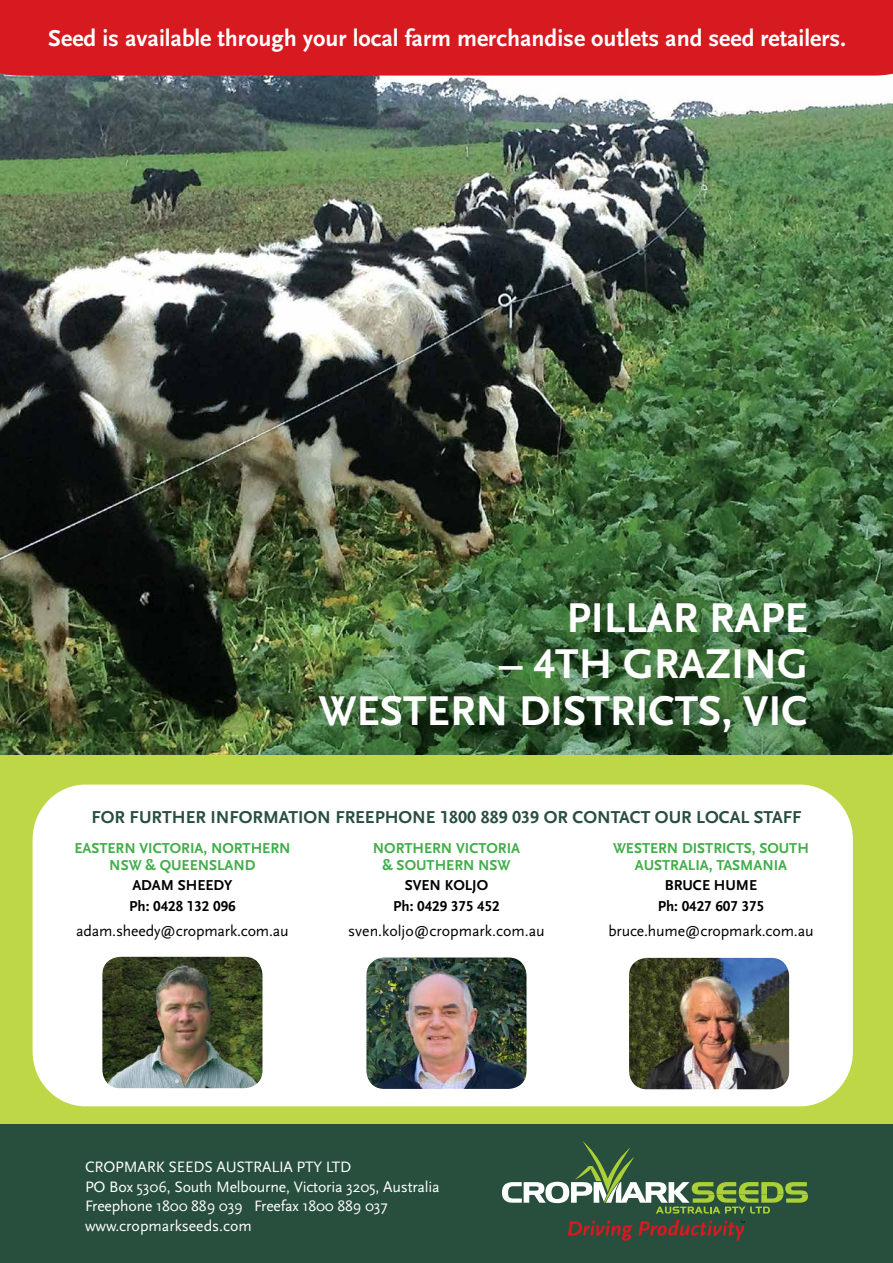
<style>
.page{position:relative;width:893px;height:1263px;background:#bed747}
.page>*{position:absolute;margin:0;border:0;box-sizing:border-box;transform-origin:0 0}
.t1{font:700 43.5px/46.5px "Scala Sans";color:#fff;text-align:right}
.t2{font:700 24px "Scala Sans";color:#fff}
.t3{font:700 18px "Scala Sans";color:#284f3e}
.t4{font:15.75px/19.5px "Scala Sans";letter-spacing:-.01em;color:#fff}
.t5{font:15.75px "Scala Sans";letter-spacing:-.01em;color:#000}
.t6{font:700 15px/16.5px "Scala Sans";color:#41ad49;text-align:center}
.t7{font:700 15px "Scala Sans Figures";color:#000}
.t8{font:700 15px "Scala Sans";color:#000}
.s1{font-family:"Scala Sans Figures"}
.s2{font-family:"Scala Sans"}
</style>
<div class="page">
<div style="left:0;top:1125px;width:893px;height:138px;background:#284f3e"></div>
<img style="left:0;top:76px;width:893px;height:678px">
<div style="left:0;top:0;width:893px;height:76px;background:#d71920"></div>
<div style="left:33px;top:784px;width:820px;height:322px;background:#fff;border-radius:54px"></div>
<svg style="left:568px;top:1220px;width:177px;height:21px"></svg>
<svg style="left:502px;top:1141px;width:306px;height:72px"></svg>
<img style="left:102px;top:957px;width:160px;height:131px">
<img style="left:366px;top:957px;width:160px;height:132px">
<img style="left:629px;top:958px;width:160px;height:131px">
<h2 class="t2" style="left:48px;top:25px;width:799px">Seed is available through your local farm merchandise outlets and seed retailers.</h2>
<h1 class="t1" style="left:566px;top:595px;width:243px">PILLAR RAPE</h1>
<h1 class="t1" style="left:319px;top:642px;width:491px">– <span class="s1">4</span>TH GRAZING<br>WESTERN DISTRICTS, VIC</h1>
<p class="t3" style="left:91px;top:807px;width:712px">FOR FURTHER INFORMATION FREEPHONE <span class="s1">1800 889 039</span> OR CONTACT OUR LOCAL STAFF</p>
<p class="t6" style="left:74px;top:840px;width:218px">EASTERN VICTORIA, NORTHERN<br>NSW &amp; QUEENSLAND</p>
<p class="t8" style="left:132px;top:877px;width:102px">ADAM SHEEDY</p>
<p class="t7" style="left:129px;top:900px;width:108px"><span class="s2">Ph:</span> 0428 132 096</p>
<p class="t5" style="left:76px;top:922px;width:214px">adam.sheedy@cropmark.com.au</p>
<p class="t6" style="left:373px;top:840px;width:149px">NORTHERN VICTORIA &amp; SOUTHERN NSW</p>
<p class="t8" style="left:405px;top:877px;width:85px">SVEN KOLJO</p>
<p class="t7" style="left:393px;top:900px;width:108px"><span class="s2">Ph:</span> 0429 375 452</p>
<p class="t5" style="left:348px;top:922px;width:198px">sven.koljo@cropmark.com.au</p>
<p class="t6" style="left:613px;top:840px;width:197px">WESTERN DISTRICTS, SOUTH<br>AUSTRALIA, TASMANIA</p>
<p class="t8" style="left:665px;top:877px;width:94px">BRUCE HUME</p>
<p class="t7" style="left:658px;top:900px;width:108px"><span class="s2">Ph:</span> 0427 607 375</p>
<p class="t5" style="left:608px;top:922px;width:207px">bruce.hume@cropmark.com.au</p>
<p class="t4" style="left:85px;top:1157px;width:356px">CROPMARK SEEDS AUSTRALIA PTY LTD<br>PO Box 5306, South Melbourne, Victoria 3205, Australia Freephone 1800 889 039 Freefax 1800 889 037 www.cropmarkseeds.com</p>
</div>
